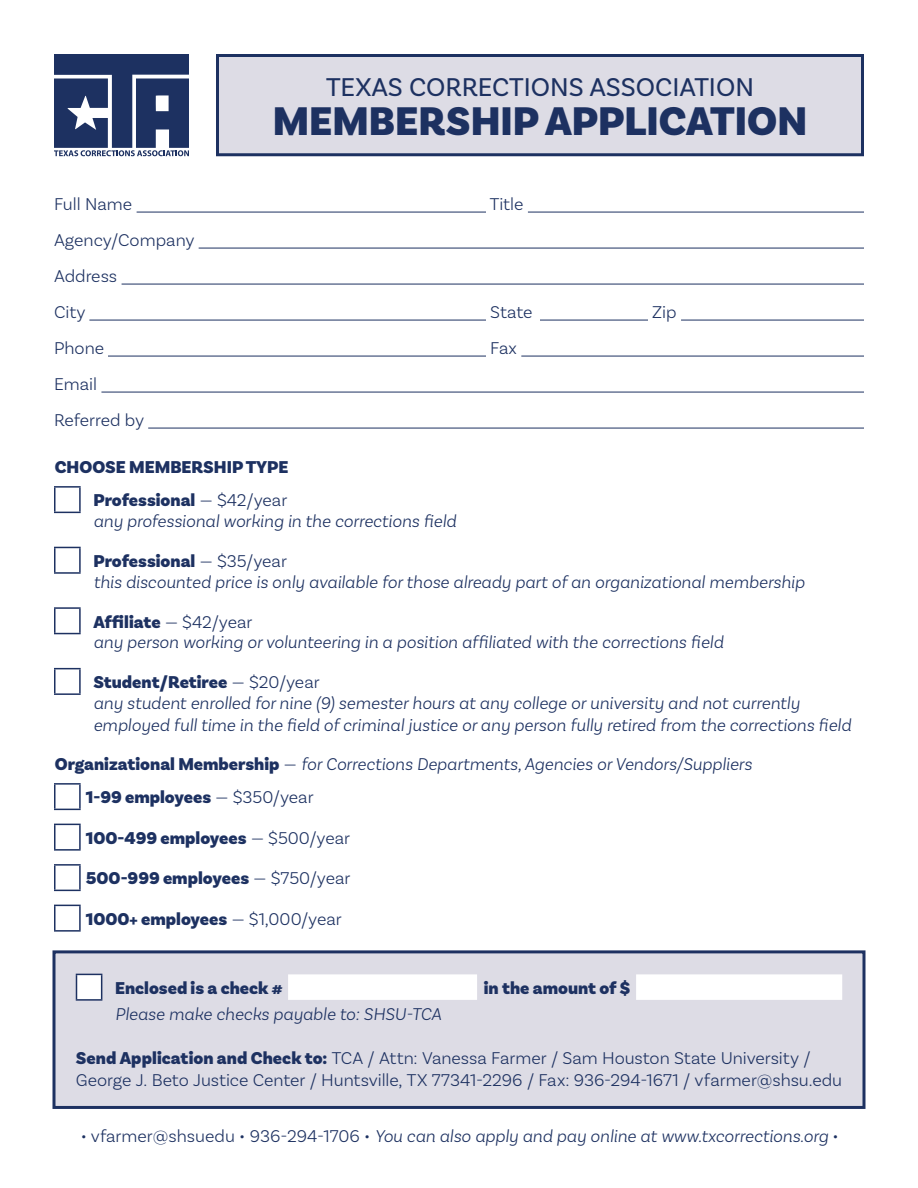
<style>
.page{position:relative;width:918px;height:1188px;background:#fff}
.page>*{position:absolute;margin:0;border:0;box-sizing:border-box;transform-origin:0 0}
.t1{font:900 42px "Basic Sans";color:#1d3161}
.t2{font:27px "Basic Sans";color:#1d3161}
.t3{font:italic 300 18px "Basic Sans";color:#1d3161}
.t4{font:900 18px "Basic Sans";color:#1d3161}
.t5{font:300 18px/21.6px "Basic Sans";color:#1d3161}
.s1{font-weight:300}
.s2{font-weight:900;font-style:normal}
.s3{font-style:normal}
.s4{font-weight:900}
</style>
<div class="page">
<div style="left:54px;top:952px;width:810px;height:155px;background:#dddce5"></div>
<svg style="left:76px;top:974px;width:766px;height:26px"></svg>
<hr style="left:76px;top:999px;width:26px;height:2px;background:#1d3161">
<div style="left:52px;top:950px;width:814px;height:159px;border:3px solid #1d3161"></div>
<svg style="left:54px;top:54px;width:135px;height:102px"></svg>
<div style="left:218px;top:56px;width:644px;height:99px;background:#dddce5"></div>
<div style="left:216px;top:54px;width:648px;height:102px;border:3px solid #1d3161"></div>
<hr style="left:137px;top:212px;width:349px;height:1px;background:#1d3161">
<hr style="left:528px;top:212px;width:336px;height:1px;background:#1d3161">
<hr style="left:199px;top:248px;width:665px;height:1px;background:#1d3161">
<hr style="left:122px;top:284px;width:742px;height:1px;background:#1d3161">
<hr style="left:89px;top:320px;width:397px;height:1px;background:#1d3161">
<hr style="left:540px;top:320px;width:108px;height:1px;background:#1d3161">
<hr style="left:681px;top:320px;width:183px;height:1px;background:#1d3161">
<hr style="left:108px;top:356px;width:378px;height:1px;background:#1d3161">
<hr style="left:521px;top:356px;width:343px;height:1px;background:#1d3161">
<hr style="left:101px;top:392px;width:763px;height:1px;background:#1d3161">
<hr style="left:148px;top:428px;width:716px;height:1px;background:#1d3161">
<hr style="left:54px;top:486px;width:27px;height:2px;background:#1d3161">
<hr style="left:54px;top:488px;width:2px;height:24px;background:#1d3161">
<hr style="left:79px;top:488px;width:2px;height:24px;background:#1d3161">
<svg style="left:54px;top:512px;width:27px;height:1px"></svg>
<svg style="left:54px;top:547px;width:27px;height:1px"></svg>
<hr style="left:54px;top:548px;width:2px;height:24px;background:#1d3161">
<hr style="left:79px;top:548px;width:2px;height:24px;background:#1d3161">
<hr style="left:54px;top:572px;width:27px;height:2px;background:#1d3161">
<hr style="left:54px;top:607px;width:27px;height:2px;background:#1d3161">
<hr style="left:54px;top:609px;width:2px;height:24px;background:#1d3161">
<hr style="left:79px;top:609px;width:2px;height:24px;background:#1d3161">
<svg style="left:54px;top:633px;width:27px;height:1px"></svg>
<svg style="left:54px;top:668px;width:27px;height:1px"></svg>
<hr style="left:54px;top:669px;width:2px;height:24px;background:#1d3161">
<hr style="left:79px;top:669px;width:2px;height:24px;background:#1d3161">
<hr style="left:54px;top:693px;width:27px;height:2px;background:#1d3161">
<hr style="left:54px;top:783px;width:27px;height:2px;background:#1d3161">
<hr style="left:54px;top:785px;width:2px;height:24px;background:#1d3161">
<hr style="left:79px;top:785px;width:2px;height:24px;background:#1d3161">
<svg style="left:54px;top:809px;width:27px;height:1px"></svg>
<svg style="left:54px;top:824px;width:27px;height:1px"></svg>
<hr style="left:54px;top:825px;width:2px;height:24px;background:#1d3161">
<hr style="left:79px;top:825px;width:2px;height:24px;background:#1d3161">
<hr style="left:54px;top:849px;width:27px;height:2px;background:#1d3161">
<hr style="left:54px;top:864px;width:27px;height:2px;background:#1d3161">
<hr style="left:54px;top:866px;width:2px;height:24px;background:#1d3161">
<hr style="left:79px;top:866px;width:2px;height:24px;background:#1d3161">
<svg style="left:54px;top:890px;width:27px;height:1px"></svg>
<svg style="left:54px;top:905px;width:27px;height:1px"></svg>
<hr style="left:54px;top:906px;width:2px;height:24px;background:#1d3161">
<hr style="left:79px;top:906px;width:2px;height:24px;background:#1d3161">
<hr style="left:54px;top:930px;width:27px;height:2px;background:#1d3161">
<p class="t2" style="left:326px;top:71px;width:429px">TEXAS CORRECTIONS ASSOCIATION</p>
<p class="t1" style="left:273px;top:95px;width:536px">MEMBERSHIP APPLICATION</p>
<p class="t5" style="left:54px;top:193px;width:80px">Full Name</p>
<p class="t5" style="left:490px;top:193px;width:35px">Title</p>
<p class="t5" style="left:54px;top:229px;width:142px">Agency/Company</p>
<p class="t5" style="left:54px;top:265px;width:65px">Address</p>
<p class="t5" style="left:54px;top:301px;width:33px">City</p>
<p class="t5" style="left:490px;top:301px;width:44px">State</p>
<p class="t5" style="left:652px;top:301px;width:26px">Zip</p>
<p class="t5" style="left:54px;top:337px;width:52px">Phone</p>
<p class="t5" style="left:490px;top:337px;width:28px">Fax</p>
<p class="t5" style="left:54px;top:373px;width:45px">Email</p>
<p class="t5" style="left:54px;top:409px;width:92px">Referred by</p>
<p class="t4" style="left:55px;top:456px;width:235px">CHOOSE MEMBERSHIP TYPE</p>
<p class="t4" style="left:93px;top:489px;width:195px">Professional <span class="s1">— $42/year</span></p>
<p class="t3" style="left:93px;top:510px;width:365px">any professional working in the corrections field</p>
<p class="t4" style="left:93px;top:550px;width:195px">Professional <span class="s1">— $35/year</span></p>
<p class="t3" style="left:93px;top:571px;width:713px">this discounted price is only available for those already part of an organizational membership</p>
<p class="t4" style="left:93px;top:611px;width:161px">Affiliate <span class="s1">— $42/year</span></p>
<p class="t3" style="left:93px;top:632px;width:632px">any person working or volunteering in a position affiliated with the corrections field</p>
<p class="t4" style="left:93px;top:671px;width:228px">Student/Retiree <span class="s1">— $20/year</span></p>
<p class="t3" style="left:93px;top:692px;width:708px">any student enrolled for nine (9) semester hours at any college or university and not currently</p>
<p class="t3" style="left:93px;top:714px;width:759px">employed full time in the field of criminal justice or any person fully retired from the corrections field</p>
<p class="t3" style="left:55px;top:754px;width:699px"><span class="s2">Organizational Membership</span> <span class="s3">—</span> for Corrections Departments, Agencies or Vendors/Suppliers</p>
<p class="t4" style="left:86px;top:786px;width:229px">1-99 employees <span class="s1">— $350/year</span></p>
<p class="t4" style="left:86px;top:827px;width:266px">100-499 employees <span class="s1">— $500/year</span></p>
<p class="t4" style="left:86px;top:867px;width:266px">500-999 employees <span class="s1">— $750/year</span></p>
<p class="t4" style="left:86px;top:908px;width:257px">1000+ employees <span class="s1">— $1,000/year</span></p>
<p class="t4" style="left:115px;top:977px;width:169px">Enclosed is a check #</p>
<p class="t4" style="left:484px;top:977px;width:148px">in the amount of $</p>
<p class="t3" style="left:115px;top:1003px;width:328px">Please make checks payable to: SHSU-TCA</p>
<p class="t5" style="left:76px;top:1047px;width:768px"><span class="s4">Send Application and Check to:</span> TCA / Attn: Vanessa Farmer / Sam Houston State University /<br>George J. Beto Justice Center / Huntsville, TX 77341-2296 / Fax: 936-294-1671 / vfarmer@shsu.edu</p>
<p class="t3" style="left:81px;top:1125px;width:759px"><span class="s3">• vfarmer@shsuedu • 936-294-1706 •</span> You can also apply and pay online at www.txcorrections.org <span class="s3">•</span></p>
</div>
